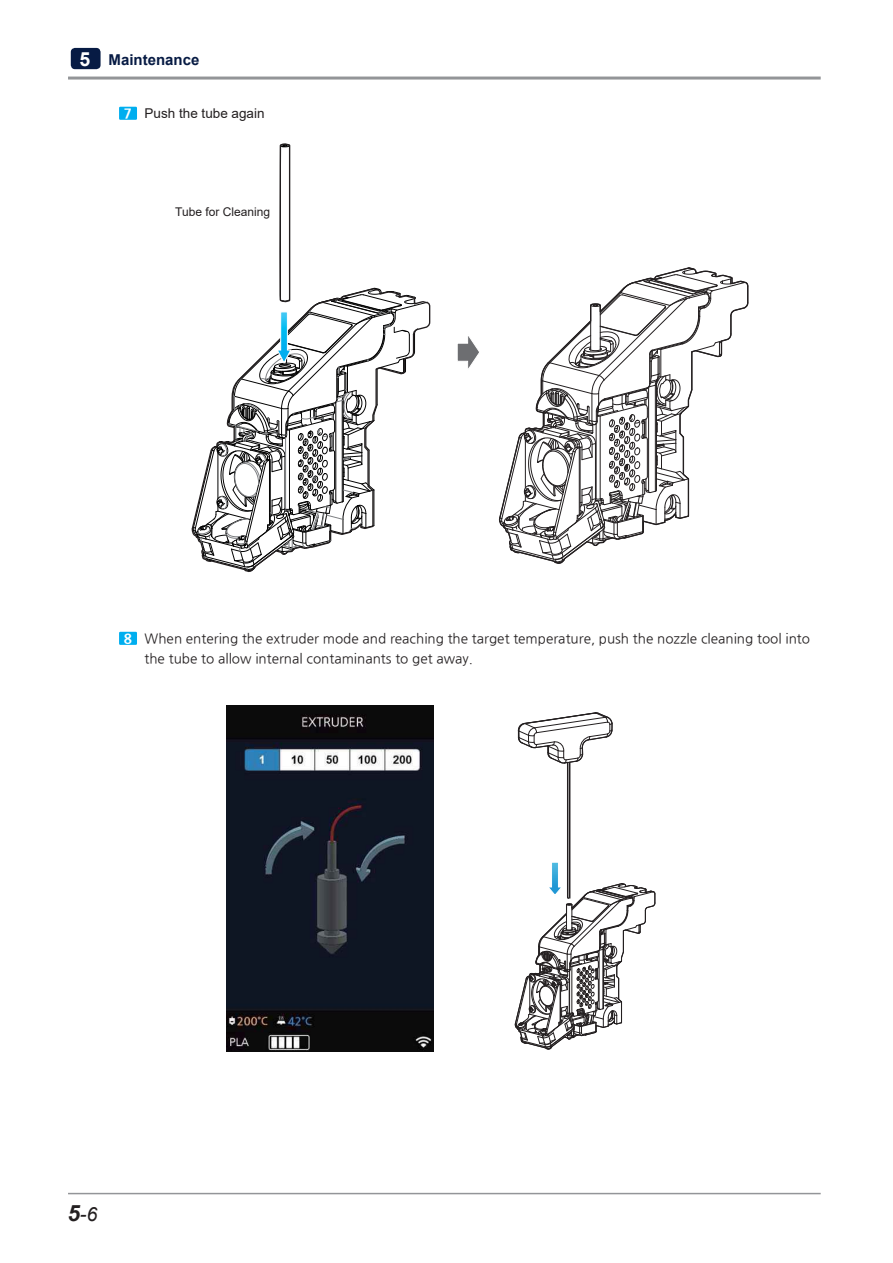
<style>
.page{position:relative;width:893px;height:1263px;background:#fff}
.page>*{position:absolute;margin:0;border:0;box-sizing:border-box;transform-origin:0 0}
.t1{font:italic 19.5px "Arial";color:#231f20}
.t2{font:700 19.5px "Arial";color:#fff}
.t3{font:700 15px "Arial";color:#071b44}
.t4{font:13.5px/20.2px "Nanum Gothic";color:#231f20}
.t5{font:13.5px "Arial";color:#231f20}
.t6{font:12px "Arial";color:#231f20}
.s1{font-family:"Nanum Gothic";font-weight:800;color:#fff}
.s2{font-weight:800;color:#fff}
.s3{font-weight:700;font-size:22.5px}
</style>
<div class="page">
<hr style="left:68px;top:77px;width:753px;height:3px;background:#939598">
<hr style="left:68px;top:1193px;width:753px;height:1px;background:#939598">
<div style="left:71px;top:48px;width:30px;height:21px;background:#071b44;border-radius:4px"></div>
<div style="left:119px;top:107px;width:18px;height:13px;background:#00aeef"></div>
<svg style="left:193px;top:143px;width:235px;height:428px"></svg>
<svg style="left:498px;top:268px;width:251px;height:296px"></svg>
<svg style="left:457px;top:336px;width:22px;height:33px"></svg>
<div style="left:171px;top:199px;width:103px;height:25px;background:#fff"></div>
<div style="left:119px;top:632px;width:18px;height:13px;background:#00aeef"></div>
<img style="left:226px;top:706px;width:208px;height:345px">
<svg style="left:514px;top:712px;width:142px;height:338px"></svg>
<h1 class="t2" style="left:79px;top:45px;width:12px">5</h1>
<p class="t3" style="left:109px;top:49px;width:92px">Maintenance</p>
<p class="t5" style="left:124px;top:104px;width:142px"><span class="s1">7</span> Push the tube again</p>
<p class="t6" style="left:175px;top:204px;width:96px">Tube for Cleaning</p>
<p class="t4" style="left:145px;top:629px;width:667px;text-indent:-21px"><span class="s2">8</span> When entering the extruder mode and reaching the target temperature, push the nozzle cleaning tool into the tube to allow internal contaminants to get away.</p>
<h1 class="t1" style="left:67px;top:1201px;width:31px"><span class="s3">5</span>-6</h1>
</div>
